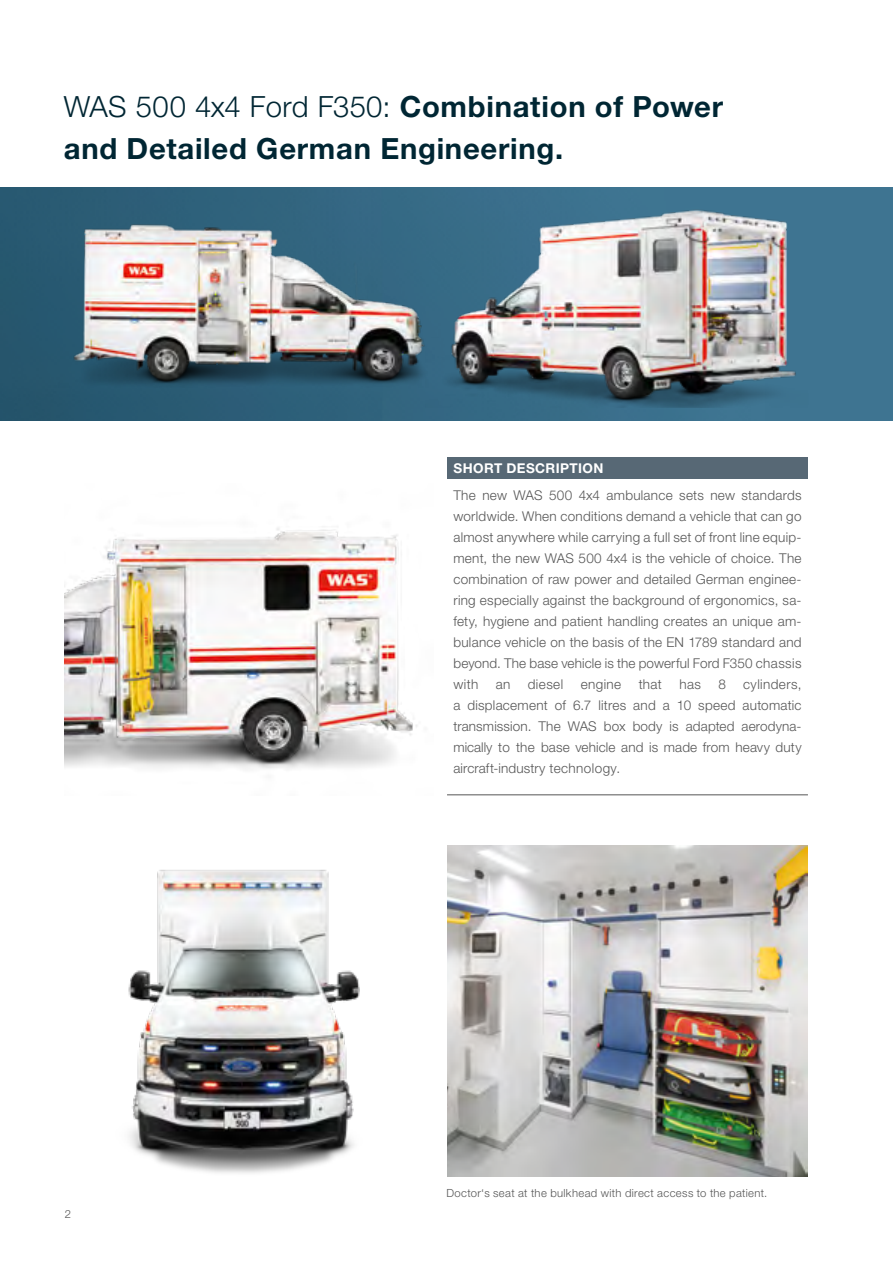
<style>
.page{position:relative;width:893px;height:1263px;background:#fff}
.page>*{position:absolute;margin:0;border:0;box-sizing:border-box;transform-origin:0 0}
.t1{font:700 29.25px/42px "Helvetica Neue LT Pro";letter-spacing:.025em;color:#002633}
.t2{font:300 13.5px/21px "Helvetica Neue LT Pro";letter-spacing:.01em;color:#565656;text-align:justify}
.t3{font:700 13.5px "Helvetica Neue LT Pro";letter-spacing:.03em;color:#fff}
.t4{font:300 11.25px "Helvetica Neue LT Pro";letter-spacing:.03em;color:#565656}
.s1{font-weight:300}
</style>
<div class="page">
<img style="left:0;top:187px;width:893px;height:233px">
<div style="left:447px;top:458px;width:361px;height:21px;background:#576875"></div>
<hr style="left:447px;top:794px;width:361px;height:1px;background:#565656">
<img style="left:64px;top:528px;width:353px;height:239px">
<img style="left:58px;top:187px;width:392px;height:201px">
<img style="left:97px;top:748px;width:289px;height:425px">
<img style="left:447px;top:845px;width:361px;height:331px">
<img style="left:425px;top:190px;width:395px;height:218px">
<h1 class="t1" style="left:64px;top:85px;width:661px"><span class="s1">WAS 500 4x4 Ford F350:</span> Combination of Power and Detailed German Engineering.</h1>
<p class="t3" style="left:453px;top:460px;width:152px">SHORT DESCRIPTION</p>
<p class="t2" style="left:453px;top:484px;width:350px">The new WAS 500 4x4 ambulance sets new standards worldwide. When conditions demand a vehicle that can go almost anywhere while carrying a full set of front line equip&shy;ment, the new WAS 500 4x4 is the vehicle of choice. The combination of raw power and detailed German enginee&shy;ring especially against the background of ergonomics, sa&shy;fety, hygiene and patient handling creates an unique am&shy;bulance vehicle on the basis of the EN 1789 standard and beyond. The base vehicle is the powerful Ford F350 chassis with</p>
<p class="t2" style="left:453px;top:674px;width:350px;text-align:left;text-indent:290px">cylinders, a displacement of 6.7 litres and a 10 speed automatic transmission. The WAS box body is adapted aerodyna&shy;mically to the base vehicle and is made from heavy duty aircraft-industry technology.</p>
<p class="t2" style="left:496px;top:674px;width:16px">an</p>
<p class="t2" style="left:528px;top:674px;width:37px">diesel</p>
<p class="t2" style="left:581px;top:674px;width:42px">engine</p>
<p class="t2" style="left:639px;top:674px;width:25px">that</p>
<p class="t2" style="left:679px;top:674px;width:23px">has</p>
<p class="t2" style="left:718px;top:674px;width:9px">8</p>
<p class="t4" style="left:65px;top:1207px;width:8px">2</p>
<p class="t4" style="left:446px;top:1186px;width:322px">Doctor‘s seat at the bulkhead with direct access to the patient.</p>
</div>
